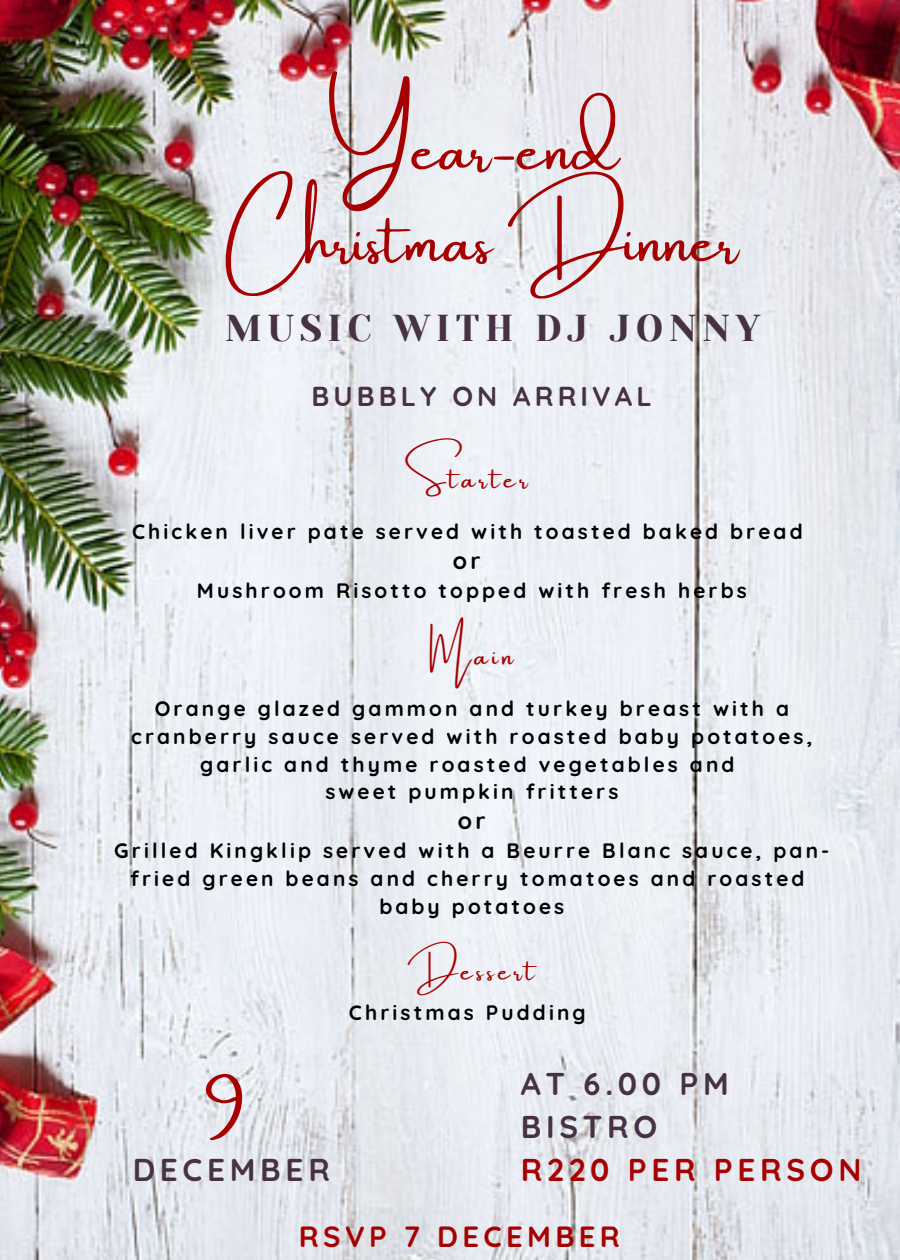
<style>
.page{position:relative;width:900px;height:1260px;background:#fff}
.page>*{position:absolute;margin:0;border:0;box-sizing:border-box;transform-origin:0 0}
.t1{font:64px "Amsterdam One";color:#a60000}
.t2{font:61px "Amsterdam One";color:#a60000}
.t3{font:37.25px "Yeseva One";letter-spacing:.15em;color:#473145}
.t4{font:700 31.5px "Quicksand";letter-spacing:.15em;color:#473145}
.t5{font:700 31.5px "Quicksand";letter-spacing:.15em;color:#a60000}
.t6{font:700 29.25px "Quicksand";letter-spacing:.15em;color:#a60000}
.t7{font:700 27.25px "Quicksand";letter-spacing:.15em;color:#473145}
.t8{font:25.75px "Amsterdam One";letter-spacing:.15em;color:#a60000}
.t9{font:700 23.25px "Quicksand";color:#000}
.t10{font:700 20.75px/27.8px "Quicksand";letter-spacing:.15em;color:#000;text-align:center}
</style>
<div class="page">
<img style="left:0;top:0;width:900px;height:1260px">
<p class="t2" style="left:329px;top:116px;width:291px">Year-end</p>
<p class="t2" style="left:225px;top:208px;width:515px">Christmas Dinner</p>
<p class="t3" style="left:225px;top:307px;width:537px">MUSIC WITH DJ JONNY</p>
<p class="t7" style="left:311px;top:379px;width:342px">BUBBLY ON ARRIVAL</p>
<p class="t8" style="left:405px;top:465px;width:124px">Starter</p>
<p class="t10" style="left:132px;top:518px;width:672px">Chicken liver pate served with toasted baked bread</p>
<p class="t9" style="left:453px;top:546px;width:29px">or</p>
<p class="t10" style="left:197px;top:577px;width:551px">Mushroom Risotto topped with fresh herbs</p>
<p class="t8" style="left:430px;top:642px;width:85px">Main</p>
<p class="t10" style="left:131px;top:695px;width:683px">Orange glazed gammon and turkey breast with a cranberry sauce served with roasted baby potatoes, garlic and thyme roasted vegetables and</p>
<p class="t10" style="left:325px;top:778px;width:295px">sweet pumpkin fritters</p>
<p class="t9" style="left:458px;top:806px;width:29px">or</p>
<p class="t10" style="left:114px;top:837px;width:717px">Grilled Kingklip served with a Beurre Blanc sauce, pan&shy;fried green beans and cherry tomatoes and roasted</p>
<p class="t10" style="left:379px;top:892px;width:186px">baby potatoes</p>
<p class="t8" style="left:408px;top:957px;width:129px">Dessert</p>
<p class="t10" style="left:349px;top:998px;width:238px">Christmas Pudding</p>
<p class="t1" style="left:205px;top:1083px;width:42px">9</p>
<p class="t4" style="left:133px;top:1150px;width:199px">DECEMBER</p>
<p class="t4" style="left:521px;top:1063px;width:210px">AT 6.00 PM</p>
<p class="t4" style="left:521px;top:1107px;width:138px">BISTRO</p>
<p class="t5" style="left:521px;top:1150px;width:342px">R220 PER PERSON</p>
<p class="t6" style="left:299px;top:1217px;width:323px">RSVP 7 DECEMBER</p>
</div>
